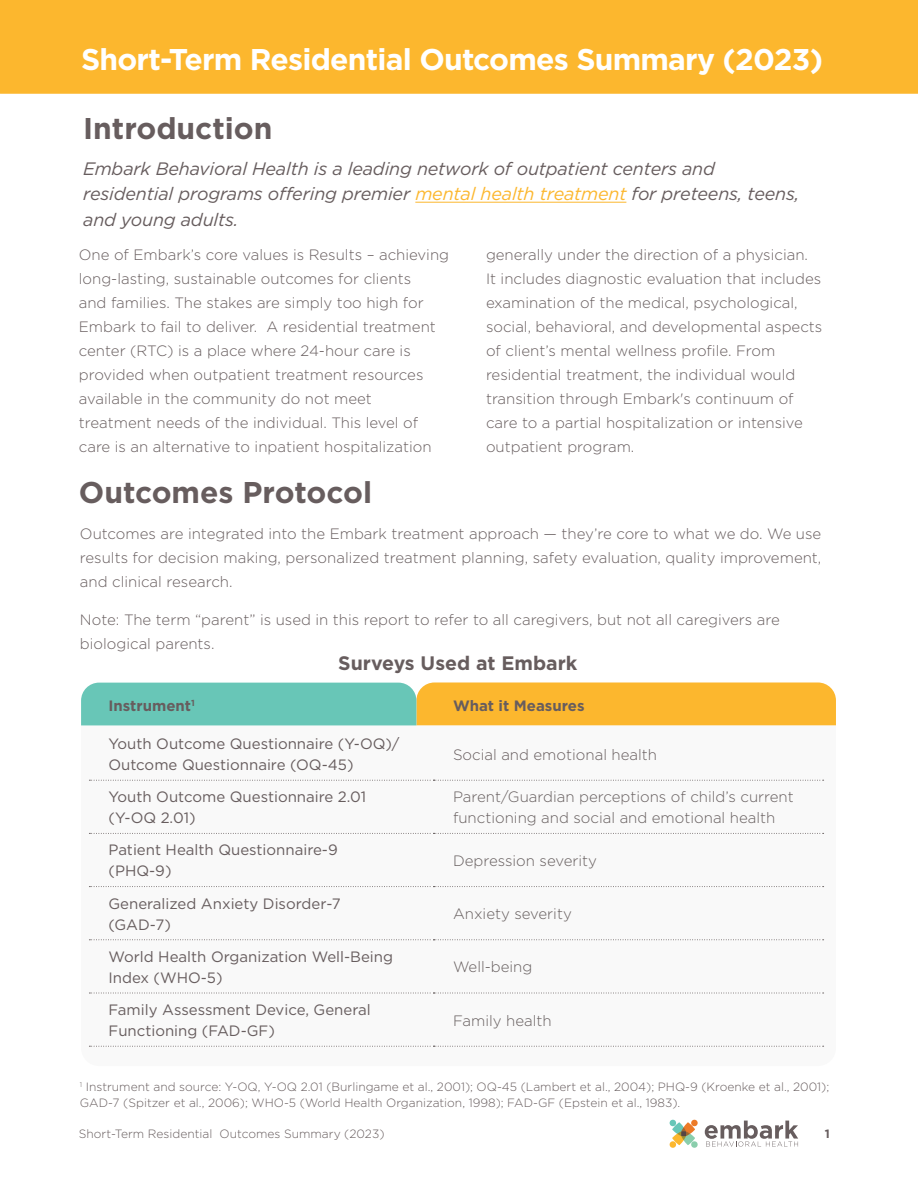
<style>
.page{position:relative;width:918px;height:1188px;background:#fff}
.page>*{position:absolute;margin:0;border:0;box-sizing:border-box;transform-origin:0 0}
.t1{font:700 30px "Gotham";letter-spacing:-.025em;color:#fff}
.t2{font:700 30px "Gotham";color:#675d5e}
.Body-Copy{font:700 19.5px "Gotham";color:#675d5e}
.Body-Copy-2{font:italic 18px/25.5px "Gotham";letter-spacing:-.01em;color:#675d5e}
.Body-Copy-3{font:300 15px/24px "Gotham";color:#675d5e}
.Body-Copy-4{font:15px/21px "Gotham";color:#675d5e}
.t3{font:300 15px/21px "Gotham";color:#665e5e}
.Body-Copy-5{font:700 15px "Gotham";color:#675d5e}
.Body-Copy-6{font:300 12px/16.5px "Gotham";color:#675d5e}
.t4{font:700 12px "Gotham";color:#675d5e}
.s1{color:#fcb72e}
</style>
<div class="page">
<svg style="left:705px;top:1121px;width:93px;height:26px"></svg>
<svg style="left:669px;top:1119px;width:29px;height:29px"></svg>
<div style="left:0;top:0;width:918px;height:94px;background:#fcb72e"></div>
<hr style="left:415px;top:202px;width:211px;height:1px;background:#fcb72e">
<svg style="left:89px;top:779px;width:736px;height:268px"></svg>
<svg style="left:81px;top:683px;width:755px;height:43px"></svg>
<svg style="left:89px;top:780px;width:735px;height:1px"></svg>
<svg style="left:89px;top:833px;width:735px;height:1px"></svg>
<svg style="left:89px;top:886px;width:735px;height:1px"></svg>
<svg style="left:89px;top:939px;width:735px;height:1px"></svg>
<svg style="left:89px;top:993px;width:735px;height:1px"></svg>
<svg style="left:89px;top:1046px;width:735px;height:1px"></svg>
<p class="t1" style="left:81px;top:40px;width:744px">Short-Term Residential Outcomes Summary (2023)</p>
<p class="t2" style="left:83px;top:109px;width:191px">Introduction</p>
<p class="Body-Copy-2" style="left:83px;top:155px;width:718px">Embark Behavioral Health is a leading network of outpatient centers and residential programs offering premier <span class="s1">mental health treatment</span> for preteens, teens, and young adults.</p>
<p class="Body-Copy-3" style="left:79px;top:243px;width:372px">One of Embark’s core values is Results – achieving long-lasting, sustainable outcomes for clients<br>and families. The stakes are simply too high for Embark to fail to deliver. A residential treatment center (RTC) is a place where 24-hour care is provided when outpatient treatment resources available in the community do not meet<br>treatment needs of the individual. This level of care is an alternative to inpatient hospitalization</p>
<p class="Body-Copy-3" style="left:486px;top:243px;width:338px">generally under the direction of a physician.<br>It includes diagnostic evaluation that includes examination of the medical, psychological, social, behavioral, and developmental aspects of client’s mental wellness profile. From residential treatment, the individual would transition through Embark's continuum of care to a partial hospitalization or intensive outpatient program.</p>
<p class="t2" style="left:79px;top:472px;width:295px">Outcomes Protocol</p>
<p class="Body-Copy-3" style="left:80px;top:521px;width:743px;text-align:justify">Outcomes are integrated into the Embark treatment approach — they’re core to what we do. We use results for decision making, personalized treatment planning, safety evaluation, quality improvement, and clinical research.</p>
<p class="Body-Copy-3" style="left:80px;top:607px;width:701px">Note: The term “parent” is used in this report to refer to all caregivers, but not all caregivers are biological parents.</p>
<p class="Body-Copy" style="left:338px;top:650px;width:241px">Surveys Used at Embark</p>
<p class="Body-Copy-5" style="left:109px;top:696px;width:88px">Instrument<sup>1</sup></p>
<p class="Body-Copy-5" style="left:453px;top:696px;width:133px">What it Measures</p>
<p class="Body-Copy-4" style="left:109px;top:733px;width:293px">Youth Outcome Questionnaire (Y-OQ)/<br>Outcome Questionnaire (OQ-45)</p>
<p class="Body-Copy-3" style="left:453px;top:742px;width:206px">Social and emotional health</p>
<p class="Body-Copy-4" style="left:109px;top:786px;width:259px">Youth Outcome Questionnaire 2.01 (Y-OQ 2.01)</p>
<p class="t3" style="left:453px;top:786px;width:342px">Parent/Guardian perceptions of child’s current functioning and social and emotional health</p>
<p class="Body-Copy-4" style="left:109px;top:839px;width:231px">Patient Health Questionnaire-9 (PHQ-9)</p>
<p class="t3" style="left:453px;top:850px;width:145px">Depression severity</p>
<p class="Body-Copy-4" style="left:109px;top:893px;width:234px">Generalized Anxiety Disorder-7 (GAD-7)</p>
<p class="t3" style="left:453px;top:903px;width:120px">Anxiety severity</p>
<p class="Body-Copy-4" style="left:109px;top:946px;width:286px">World Health Organization Well-Being<br>Index (WHO-5)</p>
<p class="t3" style="left:453px;top:956px;width:81px">Well-being</p>
<p class="Body-Copy-4" style="left:109px;top:999px;width:264px">Family Assessment Device, General<br>Functioning (FAD-GF)</p>
<p class="t3" style="left:453px;top:1009px;width:100px">Family health</p>
<p class="Body-Copy-6" style="left:80px;top:1078px;width:751px"><sup>1</sup> Instrument and source: Y-OQ, Y-OQ 2.01 (Burlingame et al., 2001); OQ-45 (Lambert et al., 2004); PHQ-9 (Kroenke et al., 2001);<br>GAD-7 (Spitzer et al., 2006); WHO-5 (World Health Organization, 1998); FAD-GF (Epstein et al., 1983).</p>
<p class="Body-Copy-6" style="left:79px;top:1126px;width:307px">Short-Term Residential Outcomes Summary (2023)</p>
<p class="t4" style="left:825px;top:1126px;width:7px">1</p>
</div>
